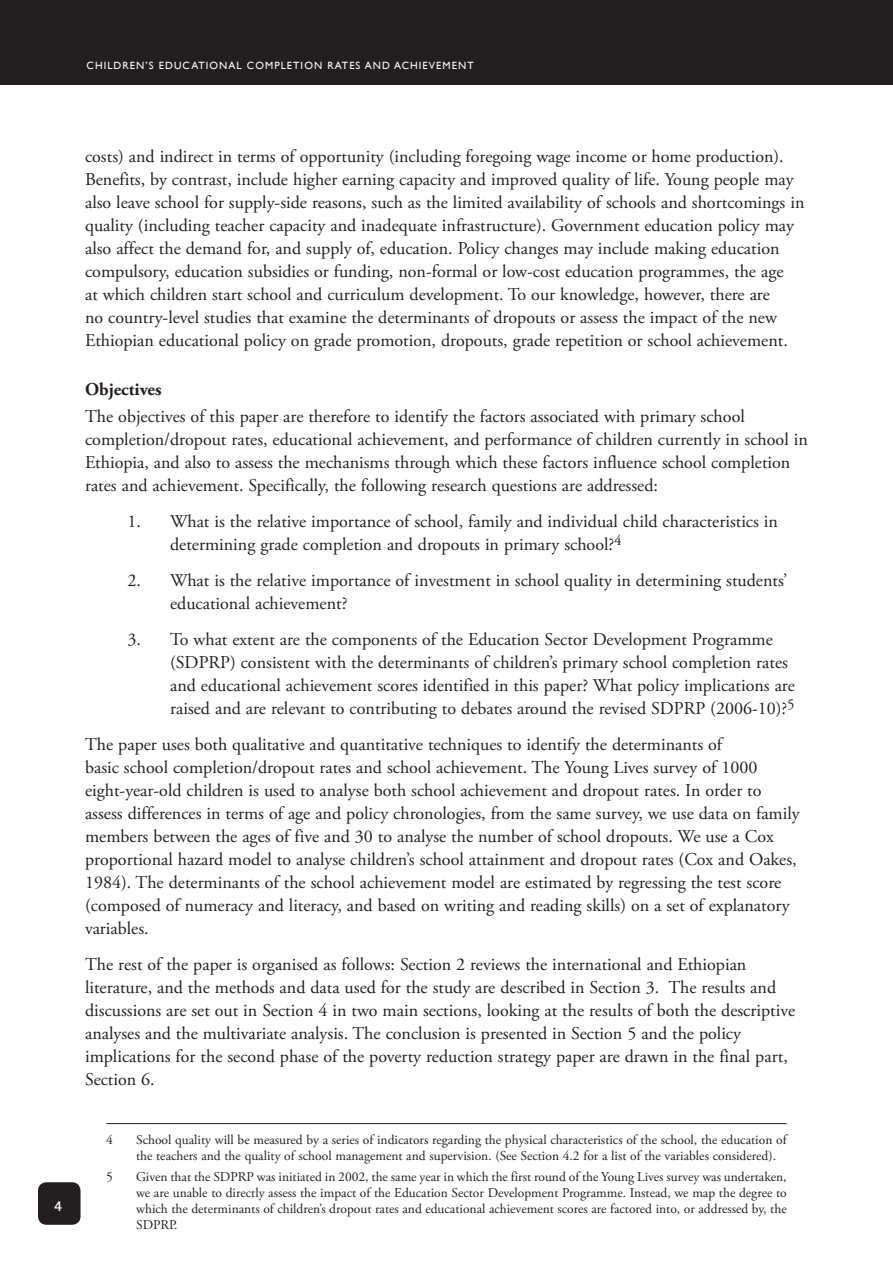
<style>
.page{position:relative;width:893px;height:1263px;background:#fff}
.page>*{position:absolute;margin:0;border:0;box-sizing:border-box;transform-origin:0 0}
.t1{font:18px/23.1px "Adobe Garamond Pro";color:#231f20}
.t2{font:700 18px "Adobe Garamond Pro";color:#231f20}
.t3{font:13.5px/16.2px "Adobe Garamond Pro";color:#231f20}
.t4{font:10.5px "Gill Sans";letter-spacing:.1em;color:#fff}
</style>
<div class="page">
<div style="left:0;top:0;width:893px;height:85px;background:#231f20"></div>
<div style="left:38px;top:1182px;width:43px;height:43px;background:#231f20;border-radius:9px"></div>
<hr style="left:106px;top:1123px;width:681px;height:1px;background:#231f20">
<p class="t4" style="left:87px;top:59px;width:389px">CHILDREN’S EDUCATIONAL COMPLETION RATES AND ACHIEVEMENT</p>
<p class="t1" style="left:85px;top:145px;width:721px">costs) and indirect in terms of opportunity (including foregoing wage income or home production).<br>Benefits, by contrast, include higher earning capacity and improved quality of life. Young people may also leave school for supply‑side reasons, such as the limited availability of schools and shortcomings in quality (including teacher capacity and inadequate infrastructure). Government education policy may also affect the demand for, and supply of, education. Policy changes may include making education compulsory, education subsidies or funding, non‑formal or low‑cost education programmes, the age<br>at which children start school and curriculum development. To our knowledge, however, there are<br>no country‑level studies that examine the determinants of dropouts or assess the impact of the new Ethiopian educational policy on grade promotion, dropouts, grade repetition or school achievement.</p>
<p class="t2" style="left:85px;top:379px;width:78px">Objectives</p>
<p class="t1" style="left:85px;top:406px;width:724px">The objectives of this paper are therefore to identify the factors associated with primary school completion/dropout rates, educational achievement, and performance of children currently in school in Ethiopia, and also to assess the mechanisms through which these factors influence school completion rates and achievement. Specifically, the following research questions are addressed:</p>
<p class="t1" style="left:170px;top:510px;width:609px">What is the relative importance of school, family and individual child characteristics in determining grade completion and dropouts in primary school?</p>
<p class="t1" style="left:170px;top:569px;width:619px">What is the relative importance of investment in school quality in determining students’ educational achievement?</p>
<p class="t1" style="left:170px;top:628px;width:626px">To what extent are the components of the Education Sector Development Programme (SDPRP) consistent with the determinants of children’s primary school completion rates and educational achievement scores identified in this paper? What policy implications are raised and are relevant to contributing to debates around the revised SDPRP (2006-10)?</p>
<p class="t1" style="left:85px;top:733px;width:716px">The paper uses both qualitative and quantitative techniques to identify the determinants of<br>basic school completion/dropout rates and school achievement. The Young Lives survey of 1000 eight‑year‑old children is used to analyse both school achievement and dropout rates. In order to assess differences in terms of age and policy chronologies, from the same survey, we use data on family members between the ages of five and 30 to analyse the number of school dropouts. We use a Cox proportional hazard model to analyse children’s school attainment and dropout rates (Cox and Oakes, 1984). The determinants of the school achievement model are estimated by regressing the test score (composed of numeracy and literacy, and based on writing and reading skills) on a set of explanatory variables.</p>
<p class="t1" style="left:85px;top:953px;width:712px">The rest of the paper is organised as follows: Section 2 reviews the international and Ethiopian literature, and the methods and data used for the study are described in Section 3. The results and discussions are set out in Section 4 in two main sections, looking at the results of both the descriptive analyses and the multivariate analysis. The conclusion is presented in Section 5 and the policy implications for the second phase of the poverty reduction strategy paper are drawn in the final part, Section 6.</p>
<p class="t1" style="left:128px;top:510px;width:15px">1.</p>
<p class="t1" style="left:128px;top:569px;width:15px">2.</p>
<p class="t1" style="left:128px;top:628px;width:15px">3.</p>
<p class="t3" style="left:136px;top:1132px;width:652px">School quality will be measured by a series of indicators regarding the physical characteristics of the school, the education of the teachers and the quality of school management and supervision. (See Section 4.2 for a list of the variables considered).</p>
<p class="t3" style="left:136px;top:1169px;width:652px;text-align:justify">Given that the SDPRP was initiated in 2002, the same year in which the first round of the Young Lives survey was undertaken, we are unable to directly assess the impact of the Education Sector Development Programme. Instead, we map the degree to which the determinants of children’s dropout rates and educational achievement scores are factored into, or addressed by, the SDPRP.</p>
</div>
